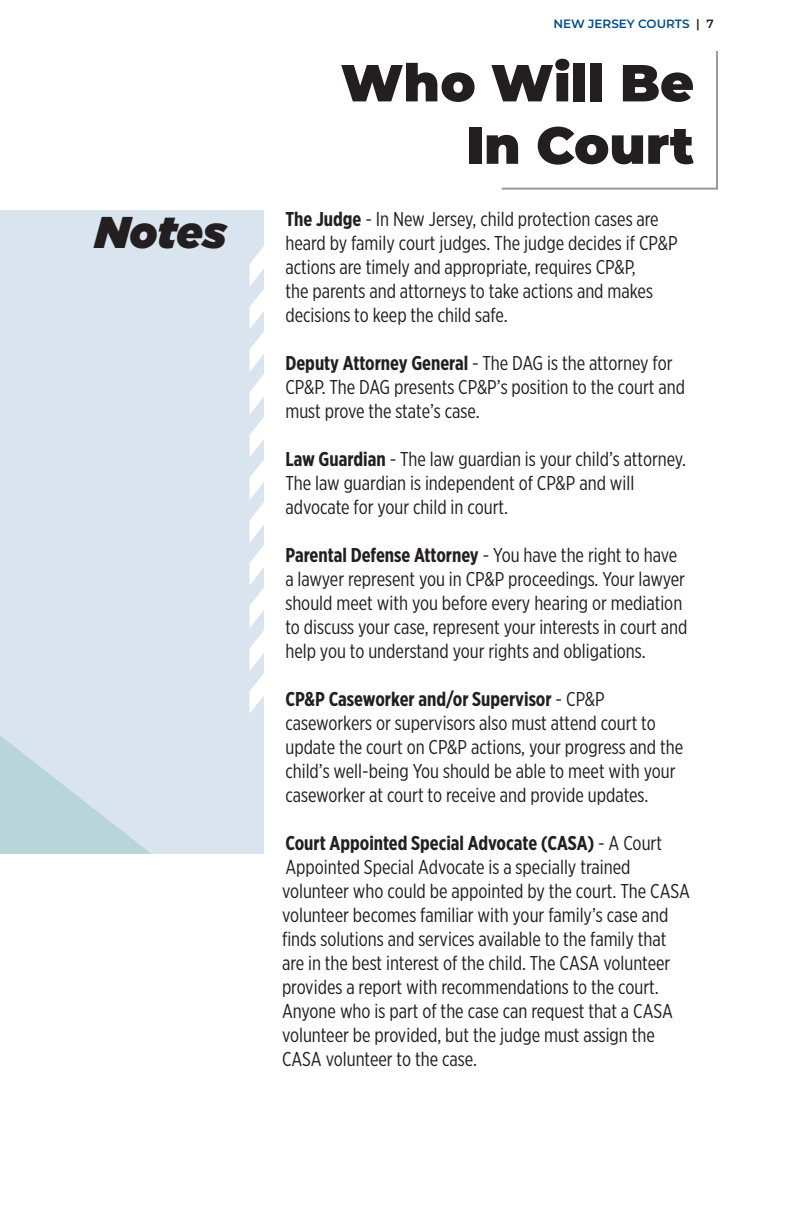
<style>
.page{position:relative;width:792px;height:1224px;background:#fff}
.page>*{position:absolute;margin:0;border:0;box-sizing:border-box;transform-origin:0 0}
.t1{font:900 52px/62.4px "Montserrat";color:#231f20;text-align:right}
.t2{font:italic 900 44.4px "Gotham";letter-spacing:-.005em;color:#231f20}
.t3{font:20px/24px "Gotham X Narrow";color:#231f20}
.t4{font:600 12px "Montserrat";color:#004a8f}
.s1{color:#231f20}
.s2{font-weight:700}
</style>
<div class="page">
<div style="left:0;top:210px;width:264px;height:644px;background:#d9e4ee"></div>
<svg style="left:250px;top:246px;width:14px;height:467px"></svg>
<svg style="left:0;top:736px;width:151px;height:118px"></svg>
<hr style="left:716px;top:51px;width:2px;height:138px;background:#999">
<hr style="left:502px;top:188px;width:216px;height:2px;background:#999">
<h2 class="t2" style="left:95px;top:207px;width:133px">Notes</h2>
<p class="t4" style="left:554px;top:16px;width:162px">NEW JERSEY COURTS <span class="s1">| 7</span></p>
<p class="t1" style="left:341px;top:48px;width:355px">Who Will Be<br>In Court</p>
<p class="t3" style="left:285px;top:207px;width:394px"><span class="s2">The Judge</span> - In New Jersey, child protection cases are heard by family court judges. The judge decides if CP&amp;P actions are timely and appropriate, requires CP&amp;P,<br>the parents and attorneys to take actions and makes decisions to keep the child safe.</p>
<p class="t3" style="left:285px;top:351px;width:401px"><span class="s2">Deputy Attorney General</span> - The DAG is the attorney for<br>CP&amp;P. The DAG presents CP&amp;P’s position to the court and must prove the state’s case.</p>
<p class="t3" style="left:285px;top:447px;width:402px"><span class="s2">Law Guardian</span> - The law guardian is your child’s attorney.<br>The law guardian is independent of CP&amp;P and will advocate for your child in court.</p>
<p class="t3" style="left:285px;top:543px;width:404px"><span class="s2">Parental Defense Attorney</span> - You have the right to have a lawyer represent you in CP&amp;P proceedings. Your lawyer should meet with you before every hearing or mediation to discuss your case, represent your interests in court and help you to understand your rights and obligations.</p>
<p class="t3" style="left:285px;top:687px;width:399px"><span class="s2">CP&amp;P Caseworker and/or Supervisor</span> - CP&amp;P caseworkers or supervisors also must attend court to update the court on CP&amp;P actions, your progress and the child’s well-being You should be able to meet with your caseworker at court to receive and provide updates.</p>
<p class="t3" style="left:282px;top:831px;width:410px"><span class="s2">Court Appointed Special Advocate (CASA)</span> - A Court Appointed Special Advocate is a specially trained volunteer who could be appointed by the court. The CASA volunteer becomes familiar with your family’s case and finds solutions and services available to the family that are in the best interest of the child. The CASA volunteer provides a report with recommendations to the court.<br>Anyone who is part of the case can request that a CASA volunteer be provided, but the judge must assign the CASA volunteer to the case.</p>
</div>
